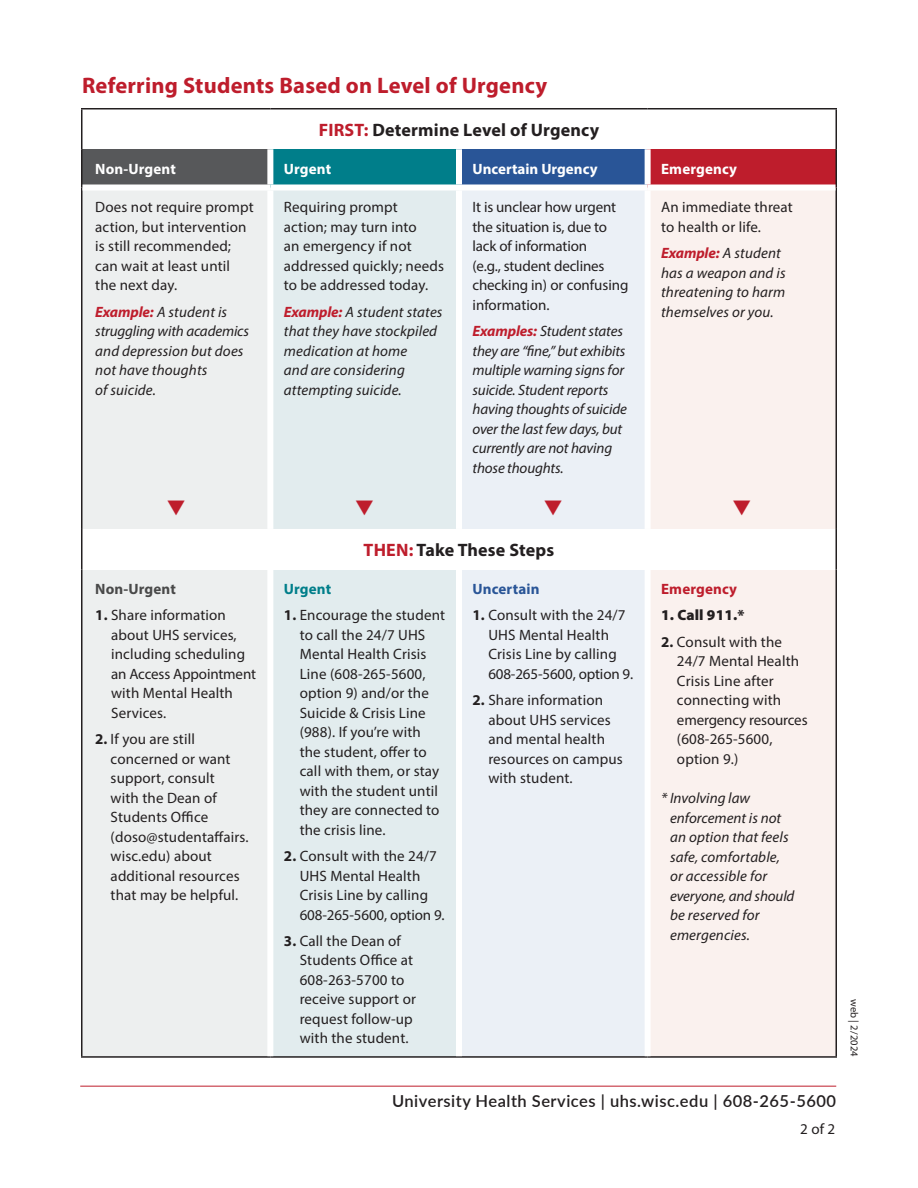
<style>
.page{position:relative;width:918px;height:1188px;background:#fff}
.page>*{position:absolute;margin:0;border:0;box-sizing:border-box;transform-origin:0 0}
.t1{font:700 22.5px "Myriad Pro";letter-spacing:.01em;color:#be1d2c}
.t2{font:700 18px "Myriad Pro";letter-spacing:.01em;color:#231f20}
.t3{font:600 16.5px "Lato";letter-spacing:.03em;color:#231f20}
.t4{font:15px/19.5px "Myriad Pro";letter-spacing:.01em;color:#231f20}
.t5{font:italic 15px/19.5px "Myriad Pro";letter-spacing:.005em;color:#231f20}
.t6{font:15px/19.5px "Myriad Pro";letter-spacing:-.01em;color:#231f20}
.t7{font:700 15px "Myriad Pro";letter-spacing:.005em;color:#fff}
.t8{font:900 15px "Myriad Pro";letter-spacing:.01em;color:#231f20}
.t9{font:700 15px "Myriad Pro";letter-spacing:.01em;color:#494949}
.t10{font:700 15px "Myriad Pro";letter-spacing:.01em;color:#295597}
.t11{font:700 15px "Myriad Pro";letter-spacing:.01em;color:#be1d2c}
.t12{font:700 15px "Myriad Pro";letter-spacing:.01em;color:#007e8a}
.t13{font:10.5px "Myriad Pro";letter-spacing:.01em;color:#231f20}
.s1{color:#be1d2c}
.s2{font-weight:700;color:#be1d2c}
.s3{font-weight:700}
</style>
<div class="page">
<hr style="left:80px;top:1086px;width:756px;height:1px;background:#be1d2c">
<div style="left:82px;top:149px;width:188px;height:39px;background:#57585a"></div>
<div style="left:270px;top:149px;width:189px;height:39px;background:#007e8a"></div>
<div style="left:459px;top:149px;width:189px;height:39px;background:#295597"></div>
<div style="left:648px;top:149px;width:188px;height:39px;background:#be1d2c"></div>
<div style="left:82px;top:190px;width:185px;height:866px;background:#edefef"></div>
<div style="left:273px;top:190px;width:183px;height:866px;background:#e2ecee"></div>
<div style="left:462px;top:191px;width:183px;height:865px;background:#ebf0f6"></div>
<div style="left:651px;top:190px;width:185px;height:866px;background:#faf1ee"></div>
<div style="left:82px;top:529px;width:754px;height:40px;background:#fff"></div>
<hr style="left:81px;top:188px;width:1px;height:298px;background:#231f20">
<hr style="left:836px;top:188px;width:1px;height:298px;background:#231f20">
<hr style="left:81px;top:486px;width:1px;height:43px;background:#231f20">
<hr style="left:836px;top:486px;width:1px;height:43px;background:#231f20">
<hr style="left:81px;top:529px;width:1px;height:40px;background:#231f20">
<hr style="left:836px;top:529px;width:1px;height:40px;background:#231f20">
<hr style="left:81px;top:569px;width:1px;height:487px;background:#231f20">
<hr style="left:836px;top:569px;width:1px;height:487px;background:#231f20">
<hr style="left:81px;top:1056px;width:189px;height:2px;background:#231f20">
<hr style="left:270px;top:1056px;width:189px;height:2px;background:#231f20">
<hr style="left:459px;top:1056px;width:189px;height:2px;background:#231f20">
<hr style="left:648px;top:1056px;width:189px;height:2px;background:#231f20">
<hr style="left:81px;top:108px;width:189px;height:2px;background:#231f20">
<hr style="left:81px;top:110px;width:1px;height:39px;background:#231f20">
<hr style="left:270px;top:108px;width:189px;height:2px;background:#231f20">
<hr style="left:459px;top:108px;width:189px;height:2px;background:#231f20">
<hr style="left:648px;top:108px;width:189px;height:2px;background:#231f20">
<hr style="left:836px;top:110px;width:1px;height:39px;background:#231f20">
<hr style="left:81px;top:149px;width:1px;height:39px;background:#231f20">
<hr style="left:836px;top:149px;width:1px;height:39px;background:#231f20">
<div style="left:267px;top:149px;width:6px;height:35px;background:#fff"></div>
<div style="left:456px;top:149px;width:6px;height:35px;background:#fff"></div>
<div style="left:645px;top:149px;width:6px;height:35px;background:#fff"></div>
<div style="left:82px;top:184px;width:188px;height:6px;background:#fff"></div>
<div style="left:270px;top:184px;width:189px;height:6px;background:#fff"></div>
<div style="left:459px;top:184px;width:189px;height:6px;background:#fff"></div>
<div style="left:648px;top:184px;width:188px;height:6px;background:#fff"></div>
<svg style="left:168px;top:501px;width:17px;height:15px"></svg>
<svg style="left:356px;top:501px;width:17px;height:15px"></svg>
<svg style="left:545px;top:501px;width:17px;height:15px"></svg>
<svg style="left:733px;top:501px;width:17px;height:15px"></svg>
<h1 class="t1" style="left:82px;top:71px;width:467px">Referring Students Based on Level of Urgency</h1>
<p class="t2" style="left:319px;top:118px;width:282px"><span class="s1">FIRST:</span> Determine Level of Urgency</p>
<p class="t7" style="left:95px;top:159px;width:82px">Non-Urgent</p>
<p class="t7" style="left:284px;top:159px;width:49px">Urgent</p>
<p class="t7" style="left:472px;top:159px;width:127px">Uncertain Urgency</p>
<p class="t7" style="left:661px;top:159px;width:77px">Emergency</p>
<p class="t4" style="left:95px;top:197px;width:160px">Does not require prompt action, but intervention is still recommended; can wait at least until the next day.</p>
<p class="t5" style="left:95px;top:301px;width:155px"><span class="s2">Example:</span> A student is struggling with academics and depression but does not have thoughts<br>of suicide.</p>
<p class="t6" style="left:472px;top:197px;width:158px">It is unclear how urgent the situation is, due to lack of information<br>(e.g., student declines checking in) or confusing information.</p>
<p class="t5" style="left:472px;top:321px;width:156px"><span class="s2">Examples:</span> Student states they are “fine,” but exhibits multiple warning signs for suicide. Student reports having thoughts of suicide over the last few days, but currently are not having those thoughts.</p>
<p class="t4" style="left:661px;top:197px;width:133px">An immediate threat to health or life.</p>
<p class="t5" style="left:661px;top:243px;width:126px"><span class="s2">Example:</span> A student has a weapon and is threatening to harm themselves or you.</p>
<p class="t4" style="left:284px;top:197px;width:162px">Requiring prompt action; may turn into<br>an emergency if not addressed quickly; needs to be addressed today.</p>
<p class="t5" style="left:284px;top:301px;width:160px"><span class="s2">Example:</span> A student states that they have stockpiled medication at home<br>and are considering attempting suicide.</p>
<p class="t9" style="left:95px;top:579px;width:82px">Non-Urgent</p>
<p class="t4" style="left:111px;top:605px;width:147px;text-indent:-16px"><span class="s3">1.</span> Share information about UHS services, including scheduling an Access Appointment with Mental Health<br>Services.</p>
<p class="t4" style="left:111px;top:729px;width:139px;text-indent:-15px"><span class="s3">2.</span> If you are still concerned or want support, consult<br>with the Dean of<br>Students Office (doso@studentaffairs. wisc.edu) about additional resources that may be helpful.</p>
<p class="t2" style="left:364px;top:538px;width:192px"><span class="s1">THEN:</span> Take These Steps</p>
<p class="t12" style="left:284px;top:579px;width:49px">Urgent</p>
<p class="t4" style="left:300px;top:605px;width:147px;text-indent:-16px"><span class="s3">1.</span> Encourage the student to call the 24/7 UHS<br>Mental Health Crisis<br>Line (608-265-5600, option 9) and/or the<br>Suicide &amp; Crisis Line (988). If you’re with the student, offer to call with them, or stay with the student until they are connected to the crisis line.</p>
<p class="t4" style="left:300px;top:846px;width:146px;text-indent:-16px"><span class="s3">2.</span> Consult with the 24/7<br>UHS Mental Health<br>Crisis Line by calling<br>608-265-5600, option 9.</p>
<p class="t4" style="left:300px;top:931px;width:118px;text-indent:-16px"><span class="s3">3.</span> Call the Dean of<br>Students Office at<br>608-263-5700 to receive support or request follow-up with the student.</p>
<p class="t10" style="left:472px;top:579px;width:69px">Uncertain</p>
<p class="t4" style="left:488px;top:605px;width:146px;text-indent:-16px"><span class="s3">1.</span> Consult with the 24/7<br>UHS Mental Health<br>Crisis Line by calling<br>608-265-5600, option 9.</p>
<p class="t4" style="left:488px;top:690px;width:136px;text-indent:-16px"><span class="s3">2.</span> Share information about UHS services and mental health resources on campus with student.</p>
<p class="t11" style="left:661px;top:579px;width:77px">Emergency</p>
<p class="t8" style="left:661px;top:605px;width:85px">1. Call 911.*</p>
<p class="t4" style="left:677px;top:632px;width:132px;text-indent:-16px"><span class="s3">2.</span> Consult with the<br>24/7 Mental Health<br>Crisis Line after connecting with emergency resources (608-265-5600, option 9.)</p>
<p class="t5" style="left:670px;top:788px;width:126px;text-indent:-9px">* Involving law enforcement is not an option that feels safe, comfortable, or accessible for everyone, and should be reserved for emergencies.</p>
<p class="t13" style="left:861px;top:999px;width:59px;rotate:90deg">web | 2/2024</p>
<p class="t3" style="left:392px;top:1089px;width:445px">University Health Services | uhs.wisc.edu | 608-265-5600</p>
<p class="t4" style="left:800px;top:1119px;width:37px">2 of 2</p>
</div>
